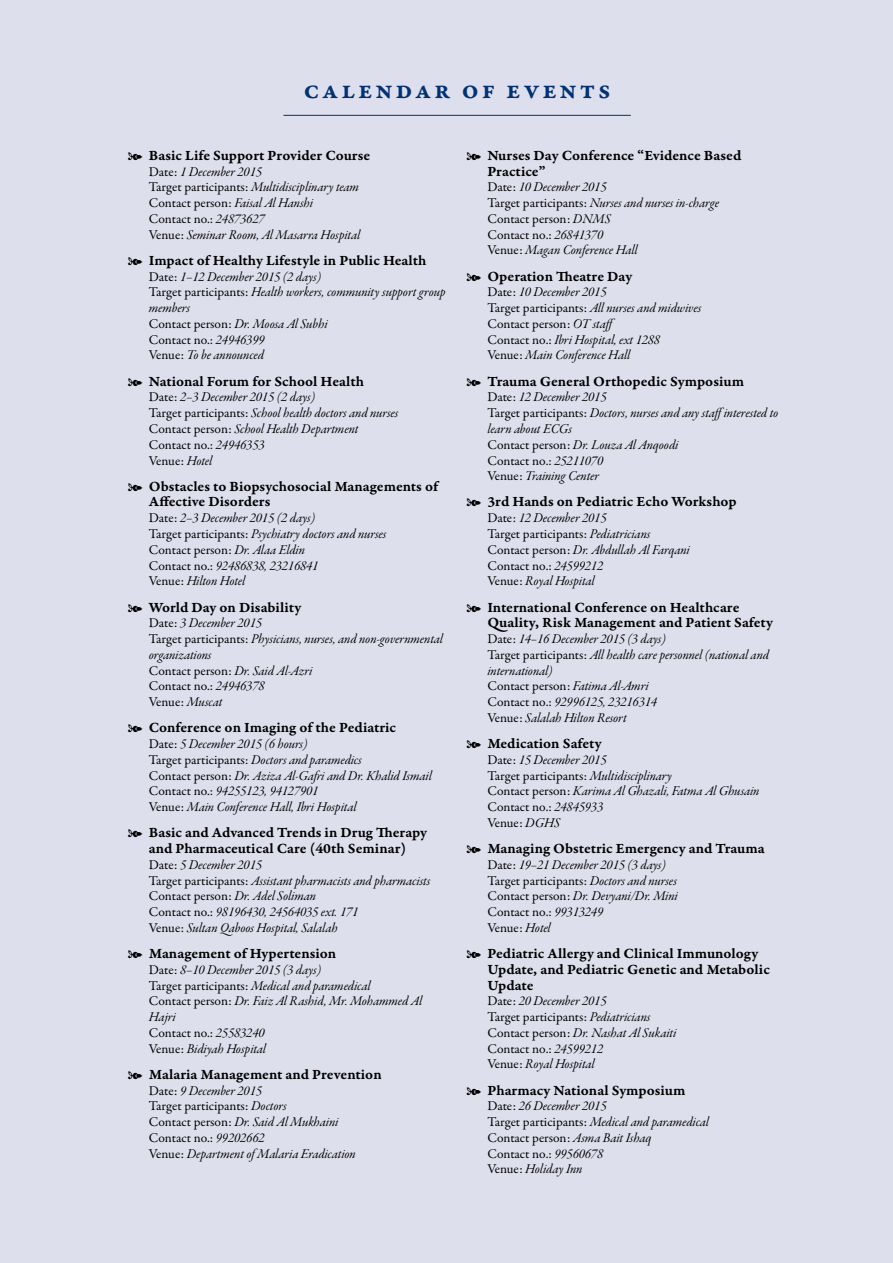
<style>
.page{position:relative;width:893px;height:1263px;background:#fff}
.page>*{position:absolute;margin:0;border:0;box-sizing:border-box;transform-origin:0 0}
.t1{font:27px "Garamond Premr Pro Smbd Capt";letter-spacing:.1em;color:#003375}
.t2{font:15px/15.8px "Garamond Premr Pro Smbd Capt";letter-spacing:-.01em;color:#000}
.t3{font:13.5px/15.8px "Garamond Premr Pro It Subh";color:#000}
.t4{font:13.5px/15.8px "Garamond Premr Pro";color:#000}
.s1{font-family:"Garamond Premr Pro"}
.s2{font-family:"Garamond Premr Pro It Subh"}
</style>
<div class="page">
<hr style="left:0;top:0;width:4px;height:1263px;background:#dedfec">
<div style="left:4px;top:0;width:889px;height:1263px;background:#dedfec"></div>
<hr style="left:283px;top:115px;width:348px;height:1px;background:#003375">
<h1 class="t1" style="left:303px;top:74px;width:309px">calendar of events</h1>
<p class="t2" style="left:128px;top:148px;width:244px">ş Basic Life Support Provider Course</p>
<p class="t3" style="left:149px;top:164px;width:212px"><span class="s1">Date:</span> 1 December 2015<br><span class="s1">Target participants:</span> Multidisciplinary team</p>
<p class="t4" style="left:149px;top:195px;width:166px">Contact person: <span class="s2">Faisal Al Hanshi<br></span>Contact no.: <span class="s2">24873627</span></p>
<p class="t3" style="left:149px;top:227px;width:213px"><span class="s1">Venue:</span> Seminar Room, Al Masarra Hospital</p>
<p class="t2" style="left:128px;top:253px;width:300px">ş Impact of Healthy Lifestyle in Public Health</p>
<p class="t3" style="left:149px;top:269px;width:298px"><span class="s1">Date:</span> 1–12 December 2015 (2 days)<br><span class="s1">Target participants:</span> Health workers, community support group members<br><span class="s1">Contact person:</span> Dr. Moosa Al Subhi</p>
<p class="t4" style="left:149px;top:332px;width:117px">Contact no.: <span class="s2">24946399</span></p>
<p class="t3" style="left:149px;top:348px;width:117px"><span class="s1">Venue:</span> To be announced</p>
<p class="t2" style="left:128px;top:374px;width:238px">ş National Forum for School Health</p>
<p class="t3" style="left:149px;top:390px;width:251px"><span class="s1">Date:</span> 2–3 December 2015 (2 days)<br><span class="s1">Target participants:</span> School health doctors and nurses<br><span class="s1">Contact person:</span> School Health Department</p>
<p class="t4" style="left:149px;top:437px;width:117px">Contact no.: <span class="s2">24946353<br></span>Venue: <span class="s2">Hotel</span></p>
<p class="t2" style="left:149px;top:479px;width:292px;text-indent:-21px">ş Obstacles to Biopsychosocial Managements of<br>Affective Disorders</p>
<p class="t3" style="left:149px;top:511px;width:239px"><span class="s1">Date:</span> 2–3 December 2015 (2 days)<br><span class="s1">Target participants:</span> Psychiatry doctors and nurses</p>
<p class="t4" style="left:149px;top:542px;width:158px">Contact person: <span class="s2">Dr. Alaa Eldin</span></p>
<p class="t3" style="left:149px;top:558px;width:171px"><span class="s1">Contact no.:</span> 92486838, 23216841<br><span class="s1">Venue:</span> Hilton Hotel</p>
<p class="t2" style="left:128px;top:599px;width:176px">ş World Day on Disability</p>
<p class="t3" style="left:149px;top:616px;width:296px"><span class="s1">Date:</span> 3 December 2015<br><span class="s1">Target participants:</span> Physicians, nurses, and non-governmental organizations</p>
<p class="t4" style="left:149px;top:663px;width:165px">Contact person: <span class="s2">Dr. Said Al-Azri<br></span>Contact no.: <span class="s2">24946378<br></span>Venue: <span class="s2">Muscat</span></p>
<p class="t2" style="left:128px;top:720px;width:270px">ş Conference on Imaging of the Pediatric</p>
<p class="t3" style="left:149px;top:737px;width:284px"><span class="s1">Date:</span> 5 December 2015 (6 hours)<br><span class="s1">Target participants:</span> Doctors and paramedics<br><span class="s1">Contact person:</span> Dr. Aziza Al-Gafri and Dr. Khalid Ismail <span class="s1">Contact no.:</span> 94255123, 94127901<br><span class="s1">Venue:</span> Main Conference Hall, Ibri Hospital</p>
<p class="t2" style="left:128px;top:825px;width:302px;text-align:center">ş Basic and Advanced Trends in Drug Therapy and Pharmaceutical Care (40th Seminar)</p>
<p class="t3" style="left:149px;top:857px;width:283px"><span class="s1">Date:</span> 5 December 2015<br><span class="s1">Target participants:</span> Assistant pharmacists and pharmacists</p>
<p class="t4" style="left:149px;top:888px;width:169px">Contact person: <span class="s2">Dr. Adel Soliman</span></p>
<p class="t3" style="left:149px;top:905px;width:211px"><span class="s1">Contact no.:</span> 98196430, 24564035 ext. 171<br><span class="s1">Venue:</span> Sultan Qaboos Hospital, Salalah</p>
<p class="t2" style="left:128px;top:946px;width:210px">ş Management of Hypertension</p>
<p class="t3" style="left:149px;top:962px;width:275px"><span class="s1">Date:</span> 8–10 December 2015 (3 days)<br><span class="s1">Target participants:</span> Medical and paramedical<br><span class="s1">Contact person:</span> Dr. Faiz Al Rashid, Mr. Mohammed Al Hajri</p>
<p class="t4" style="left:149px;top:1025px;width:117px">Contact no.: <span class="s2">25583240</span></p>
<p class="t3" style="left:149px;top:1041px;width:119px"><span class="s1">Venue:</span> Bidiyah Hospital</p>
<p class="t2" style="left:128px;top:1067px;width:256px">ş Malaria Management and Prevention</p>
<p class="t3" style="left:149px;top:1083px;width:115px"><span class="s1">Date:</span> 9 December 2015</p>
<p class="t4" style="left:149px;top:1098px;width:139px">Target participants: <span class="s2">Doctors</span></p>
<p class="t3" style="left:149px;top:1115px;width:191px"><span class="s1">Contact person:</span> Dr. Said Al Mukhaini</p>
<p class="t4" style="left:149px;top:1130px;width:117px">Contact no.: <span class="s2">99202662</span></p>
<p class="t3" style="left:149px;top:1146px;width:208px"><span class="s1">Venue:</span> Department of Malaria Eradication</p>
<p class="t2" style="left:487px;top:148px;width:255px;text-indent:-21px">ş Nurses Day Conference “Evidence Based<br>Practice”</p>
<p class="t3" style="left:487px;top:180px;width:233px"><span class="s1">Date:</span> 10 December 2015<br><span class="s1">Target participants:</span> Nurses and nurses in-charge</p>
<p class="t4" style="left:487px;top:211px;width:125px">Contact person: <span class="s2">DNMS<br></span>Contact no.: <span class="s2">26841370</span></p>
<p class="t3" style="left:487px;top:243px;width:152px"><span class="s1">Venue:</span> Magan Conference Hall</p>
<p class="t2" style="left:466px;top:269px;width:168px">ş Operation Theatre Day</p>
<p class="t3" style="left:487px;top:285px;width:215px"><span class="s1">Date:</span> 10 December 2015<br><span class="s1">Target participants:</span> All nurses and midwives</p>
<p class="t4" style="left:487px;top:316px;width:132px">Contact person: <span class="s2">OT staff</span></p>
<p class="t3" style="left:487px;top:332px;width:174px"><span class="s1">Contact no.:</span> Ibri Hospital, ext 1288<br><span class="s1">Venue:</span> Main Conference Hall</p>
<p class="t2" style="left:466px;top:374px;width:279px">ş Trauma General Orthopedic Symposium</p>
<p class="t3" style="left:487px;top:390px;width:292px"><span class="s1">Date:</span> 12 December 2015<br><span class="s1">Target participants:</span> Doctors, nurses and any staffinterested to learn about ECGs<br><span class="s1">Contact person:</span> Dr. Louza Al Anqoodi</p>
<p class="t4" style="left:487px;top:453px;width:117px">Contact no.: <span class="s2">25211070</span></p>
<p class="t3" style="left:487px;top:469px;width:113px"><span class="s1">Venue:</span> Training Center</p>
<p class="t2" style="left:466px;top:494px;width:272px">ş 3rd Hands on Pediatric Echo Workshop</p>
<p class="t3" style="left:487px;top:511px;width:121px"><span class="s1">Date:</span> 12 December 2015</p>
<p class="t4" style="left:487px;top:526px;width:164px">Target participants: <span class="s2">Pediatricians</span></p>
<p class="t3" style="left:487px;top:542px;width:204px"><span class="s1">Contact person:</span> Dr. Abdullah Al Farqani</p>
<p class="t4" style="left:487px;top:558px;width:117px">Contact no.: <span class="s2">24599212</span></p>
<p class="t3" style="left:487px;top:574px;width:109px"><span class="s1">Venue:</span> Royal Hospital</p>
<p class="t2" style="left:487px;top:599px;width:288px;text-indent:-21px">ş International Conference on Healthcare<br>Quality, Risk Management and Patient Safety</p>
<p class="t3" style="left:487px;top:632px;width:283px"><span class="s1">Date:</span> 14–16 December 2015 (3 days)<br><span class="s1">Target participants:</span> All health care personnel (national and international)</p>
<p class="t4" style="left:487px;top:678px;width:163px">Contact person: <span class="s2">Fatima Al-Amri</span></p>
<p class="t3" style="left:487px;top:695px;width:171px"><span class="s1">Contact no.:</span> 92996125, 23216314<br><span class="s1">Venue:</span> Salalah Hilton Resort</p>
<p class="t2" style="left:466px;top:736px;width:138px">ş Medication Safety</p>
<p class="t3" style="left:487px;top:752px;width:121px"><span class="s1">Date:</span> 15 December 2015</p>
<p class="t4" style="left:487px;top:768px;width:186px">Target participants: <span class="s2">Multidisciplinary</span></p>
<p class="t3" style="left:487px;top:784px;width:273px"><span class="s1">Contact person:</span> Karima Al Ghazali, Fatma Al Ghusain</p>
<p class="t4" style="left:487px;top:799px;width:117px">Contact no.: <span class="s2">24845933<br></span>Venue: <span class="s2">DGHS</span></p>
<p class="t2" style="left:466px;top:841px;width:300px">ş Managing Obstetric Emergency and Trauma</p>
<p class="t3" style="left:487px;top:857px;width:180px"><span class="s1">Date:</span> 19–21 December 2015 (3 days)</p>
<p class="t4" style="left:487px;top:873px;width:191px">Target participants: <span class="s2">Doctors and nurses</span></p>
<p class="t3" style="left:487px;top:889px;width:192px"><span class="s1">Contact person:</span> Dr. Devyani/Dr. Mini</p>
<p class="t4" style="left:487px;top:904px;width:117px">Contact no.: <span class="s2">99313249<br></span>Venue: <span class="s2">Hotel</span></p>
<p class="t2" style="left:487px;top:946px;width:284px;text-indent:-21px">ş Pediatric Allergy and Clinical Immunology<br>Update, and Pediatric Genetic and Metabolic<br>Update</p>
<p class="t3" style="left:487px;top:994px;width:121px"><span class="s1">Date:</span> 20 December 2015</p>
<p class="t4" style="left:487px;top:1009px;width:164px">Target participants: <span class="s2">Pediatricians</span></p>
<p class="t3" style="left:487px;top:1025px;width:190px"><span class="s1">Contact person:</span> Dr. Nashat Al Sukaiti</p>
<p class="t4" style="left:487px;top:1041px;width:117px">Contact no.: <span class="s2">24599212</span></p>
<p class="t3" style="left:487px;top:1057px;width:109px"><span class="s1">Venue:</span> Royal Hospital</p>
<p class="t2" style="left:466px;top:1082px;width:221px">ş Pharmacy National Symposium</p>
<p class="t3" style="left:487px;top:1099px;width:223px"><span class="s1">Date:</span> 26 December 2015<br><span class="s1">Target participants:</span> Medical and paramedical</p>
<p class="t4" style="left:487px;top:1130px;width:166px">Contact person: <span class="s2">Asma Bait Ishaq<br></span>Contact no.: <span class="s2">99560678</span></p>
<p class="t3" style="left:487px;top:1162px;width:96px"><span class="s1">Venue:</span> Holiday Inn</p>
</div>
